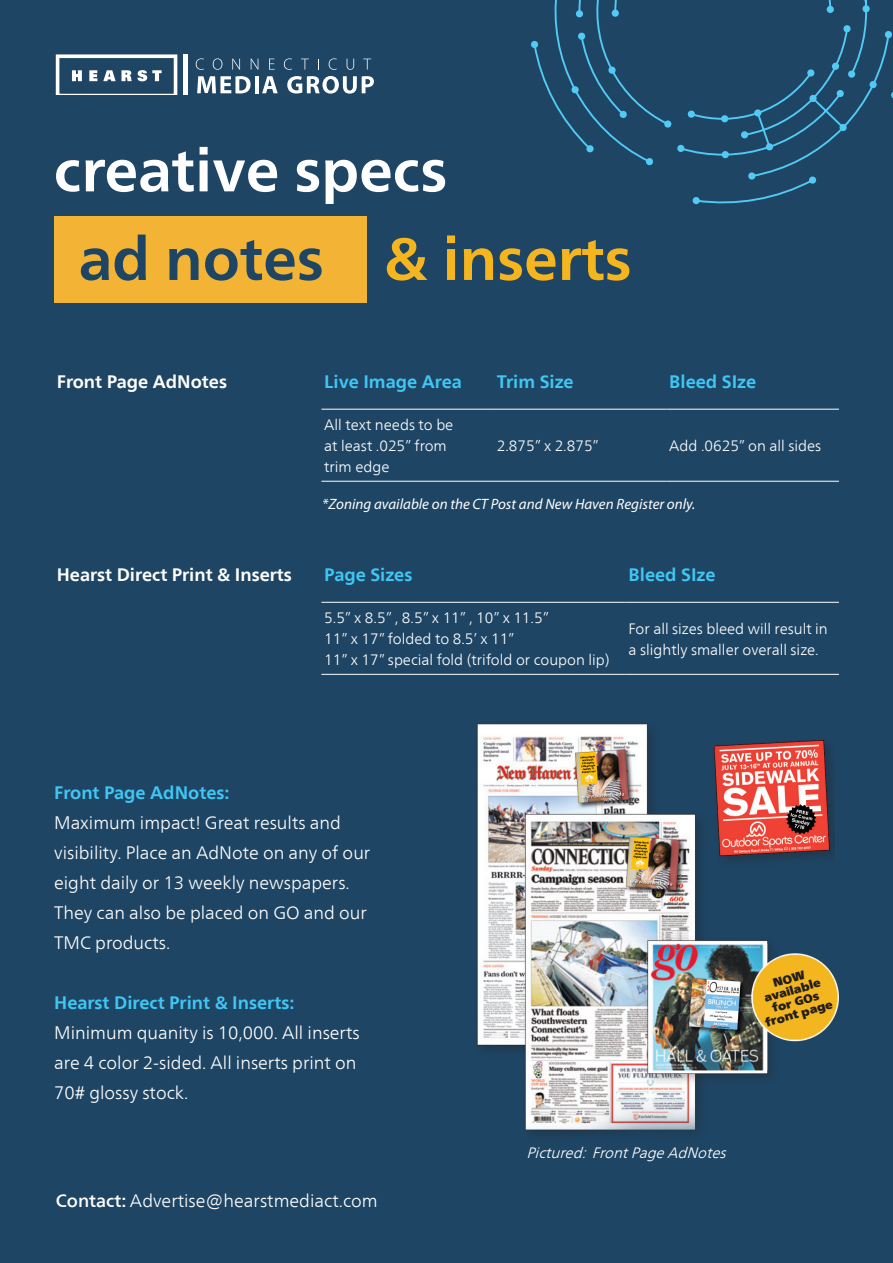
<style>
.page{position:relative;width:893px;height:1263px;background:#1e4564}
.page>*{position:absolute;margin:0;border:0;box-sizing:border-box;transform-origin:0 0}
.t1{font:700 60px "Frutiger Neue LT Com";color:#f4b51e}
.t2{font:700 60px "Frutiger Neue LT Com";color:#fff}
.t3{font:300 18px/30px "Frutiger Neue LT Com";color:#fff}
.t4{font:700 18px "Frutiger Neue LT Com";color:#40c7f4}
.t5{font:700 18px "Frutiger Neue LT Com";color:#fff}
.t6{font:300 15px/21px "Frutiger Neue LT Com";color:#fff}
.t7{font:italic 15px "Myriad Pro";color:#fff}
.t8{font:italic 300 15px "Frutiger Neue LT Com";color:#fff}
.t9{font:12px/12px "Frutiger Neue LT Com X Black";color:#231f20;text-align:center}
.s1{color:#1e4564}
.s2{font-weight:500}
</style>
<div class="page">
<svg style="left:196px;top:58px;width:8px;height:12px"></svg>
<svg style="left:213px;top:58px;width:9px;height:12px"></svg>
<svg style="left:232px;top:59px;width:8px;height:11px"></svg>
<svg style="left:251px;top:59px;width:7px;height:11px"></svg>
<svg style="left:269px;top:59px;width:6px;height:11px"></svg>
<svg style="left:284px;top:58px;width:8px;height:12px"></svg>
<svg style="left:301px;top:59px;width:8px;height:11px"></svg>
<svg style="left:329px;top:58px;width:8px;height:12px"></svg>
<svg style="left:347px;top:59px;width:7px;height:11px"></svg>
<svg style="left:363px;top:59px;width:8px;height:11px"></svg>
<svg style="left:197px;top:76px;width:54px;height:17px"></svg>
<hr style="left:255px;top:76px;width:3px;height:17px;background:#fff">
<svg style="left:262px;top:76px;width:16px;height:17px"></svg>
<svg style="left:287px;top:76px;width:87px;height:18px"></svg>
<hr style="left:183px;top:54px;width:4px;height:41px;background:#fff">
<svg style="left:56px;top:54px;width:121px;height:41px"></svg>
<div style="left:54px;top:216px;width:313px;height:87px;background:#f3b335"></div>
<hr style="left:321px;top:409px;width:173px;height:1px;background:#fff">
<hr style="left:494px;top:409px;width:172px;height:1px;background:#fff">
<hr style="left:666px;top:409px;width:173px;height:1px;background:#fff">
<hr style="left:321px;top:481px;width:173px;height:1px;background:#fff">
<hr style="left:494px;top:481px;width:172px;height:1px;background:#fff">
<hr style="left:666px;top:481px;width:173px;height:1px;background:#fff">
<hr style="left:321px;top:602px;width:305px;height:1px;background:#fff">
<hr style="left:626px;top:602px;width:213px;height:1px;background:#fff">
<hr style="left:321px;top:674px;width:305px;height:1px;background:#fff">
<hr style="left:626px;top:674px;width:213px;height:1px;background:#fff">
<img style="left:477px;top:723px;width:362px;height:412px">
<svg style="left:534px;top:0;width:355px;height:204px"></svg>
<svg style="left:578px;top:32px;width:8px;height:8px"></svg>
<svg style="left:619px;top:110px;width:8px;height:8px"></svg>
<svg style="left:534px;top:138px;width:86px;height:66px"></svg>
<svg style="left:531px;top:41px;width:7px;height:7px"></svg>
<svg style="left:809px;top:176px;width:7px;height:8px"></svg>
<svg style="left:692px;top:197px;width:8px;height:8px"></svg>
<svg style="left:891px;top:92px;width:2px;height:7px"></svg>
<svg style="left:645px;top:158px;width:8px;height:8px"></svg>
<svg style="left:571px;top:86px;width:8px;height:8px"></svg>
<svg style="left:608px;top:66px;width:8px;height:8px"></svg>
<svg style="left:664px;top:120px;width:8px;height:8px"></svg>
<svg style="left:741px;top:131px;width:7px;height:8px"></svg>
<svg style="left:809px;top:94px;width:8px;height:8px"></svg>
<svg style="left:832px;top:62px;width:7px;height:8px"></svg>
<svg style="left:843px;top:25px;width:8px;height:8px"></svg>
<svg style="left:884px;top:31px;width:8px;height:8px"></svg>
<svg style="left:869px;top:81px;width:8px;height:8px"></svg>
<svg style="left:839px;top:124px;width:8px;height:7px"></svg>
<svg style="left:748px;top:172px;width:8px;height:8px"></svg>
<svg style="left:611px;top:9px;width:8px;height:8px"></svg>
<svg style="left:575px;top:10px;width:8px;height:8px"></svg>
<svg style="left:687px;top:110px;width:8px;height:8px"></svg>
<svg style="left:721px;top:115px;width:8px;height:8px"></svg>
<svg style="left:754px;top:109px;width:8px;height:8px"></svg>
<svg style="left:807px;top:69px;width:8px;height:8px"></svg>
<svg style="left:836px;top:90px;width:8px;height:7px"></svg>
<svg style="left:765px;top:143px;width:8px;height:8px"></svg>
<svg style="left:721px;top:151px;width:8px;height:8px"></svg>
<svg style="left:677px;top:144px;width:8px;height:8px"></svg>
<svg style="left:826px;top:5px;width:8px;height:8px"></svg>
<svg style="left:848px;top:70px;width:8px;height:8px"></svg>
<svg style="left:862px;top:5px;width:8px;height:8px"></svg>
<p class="t2" style="left:54px;top:135px;width:395px">creative specs</p>
<p class="t1" style="left:79px;top:223px;width:554px"><span class="s1">ad notes</span> &amp; inserts</p>
<p class="t5" style="left:57px;top:371px;width:172px">Front Page AdNotes</p>
<p class="t4" style="left:324px;top:371px;width:139px">Live Image Area</p>
<p class="t4" style="left:497px;top:371px;width:78px">Trim Size</p>
<p class="t4" style="left:669px;top:371px;width:88px">Bleed SIze</p>
<p class="t6" style="left:324px;top:414px;width:131px">All text needs to be</p>
<p class="t6" style="left:324px;top:435px;width:124px">at least .025” from</p>
<p class="t6" style="left:324px;top:456px;width:67px">trim edge</p>
<p class="t6" style="left:497px;top:435px;width:104px">2.875” x 2.875”</p>
<p class="t6" style="left:669px;top:435px;width:153px">Add .0625” on all sides</p>
<p class="t7" style="left:322px;top:496px;width:375px">*Zoning available on the CT Post and New Haven Register only.</p>
<p class="t5" style="left:57px;top:564px;width:237px">Hearst Direct Print &amp; Inserts</p>
<p class="t4" style="left:324px;top:564px;width:90px">Page Sizes</p>
<p class="t4" style="left:629px;top:564px;width:88px">Bleed SIze</p>
<p class="t6" style="left:324px;top:607px;width:227px">5.5” x 8.5” , 8.5” x 11” , 10” x 11.5”</p>
<p class="t6" style="left:324px;top:628px;width:192px">11” x 17” folded to 8.5’ x 11”</p>
<p class="t6" style="left:324px;top:649px;width:287px">11” x 17” special fold (trifold or coupon lip)</p>
<p class="t6" style="left:629px;top:618px;width:201px">For all sizes bleed will result in a slightly smaller overall size.</p>
<p class="t4" style="left:54px;top:782px;width:177px">Front Page AdNotes:</p>
<p class="t3" style="left:54px;top:807px;width:318px">Maximum impact! Great results and visibility. Place an AdNote on any of our eight daily or 13 weekly newspapers.<br>They can also be placed on GO and our<br>TMC products.</p>
<p class="t4" style="left:54px;top:992px;width:242px">Hearst Direct Print &amp; Inserts:</p>
<p class="t3" style="left:54px;top:1017px;width:307px">Minimum quanity is 10,000. All inserts are 4 color 2-sided. All inserts print on<br>70# glossy stock.</p>
<p class="t3" style="left:56px;top:1185px;width:323px"><span class="s2">Contact:</span> Advertise@hearstmediact.com</p>
<p class="t9" style="left:754px;top:982px;width:71px;rotate:-16deg">NOW available for GOs front page</p>
<p class="t8" style="left:526px;top:1144px;width:205px">Pictured: FrontPageAdNotes</p>
</div>
